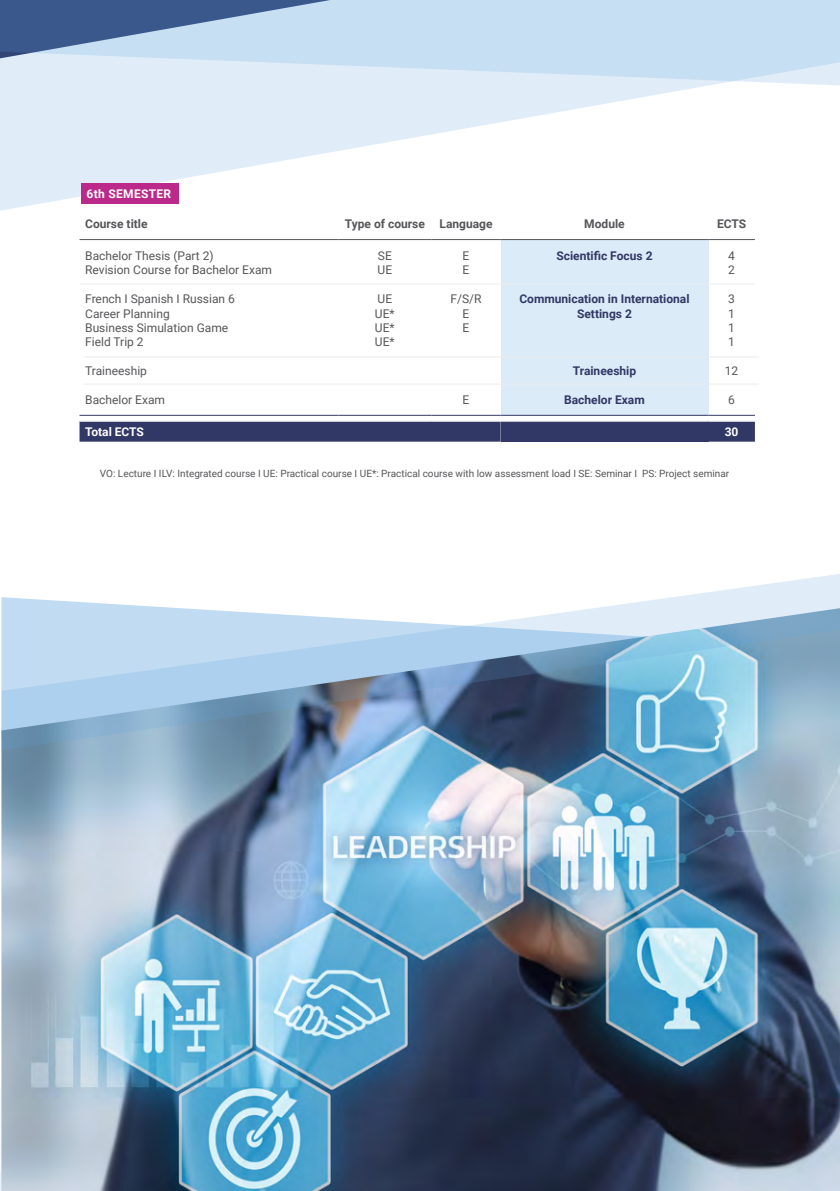
<style>
.page{position:relative;width:840px;height:1191px;background:#fff}
.page>*{position:absolute;margin:0;border:0;box-sizing:border-box;transform-origin:0 0}
.t1{font:12px/14.4px "Roboto";color:#555659}
.t2{font:700 12px/14.4px "Roboto";color:#323866;text-align:center}
.t3{font:700 12px "Roboto";color:#555659}
.t4{font:700 12px "Roboto";letter-spacing:.025em;color:#fff}
.t5{font:700 12px "Roboto";color:#fff}
.t6{font:10px "Roboto";color:#555659}
</style>
<div class="page">
<svg style="left:0;top:85px;width:839px;height:126px"></svg>
<svg style="left:0;top:0;width:839px;height:85px;background:#b9cfe5"></svg>
<svg style="left:839px;top:0;width:1px;height:86px"></svg>
<div style="left:81px;top:184px;width:97px;height:20px;background:#bb2a8a"></div>
<div style="left:500px;top:239px;width:208px;height:176px;background:#dbebf7"></div>
<div style="left:79px;top:422px;width:675px;height:20px;background:#323866"></div>
<div style="left:500px;top:421px;width:208px;height:21px;background:#323866"></div>
<hr style="left:79px;top:239px;width:259px;height:1px;background:#555659">
<hr style="left:338px;top:239px;width:93px;height:1px;background:#555659">
<hr style="left:431px;top:239px;width:69px;height:1px;background:#555659">
<hr style="left:500px;top:239px;width:208px;height:1px;background:#555659">
<hr style="left:708px;top:239px;width:46px;height:1px;background:#555659">
<hr style="left:79px;top:421px;width:259px;height:1px;background:#ddddde">
<hr style="left:338px;top:421px;width:93px;height:1px;background:#ddddde">
<hr style="left:431px;top:421px;width:69px;height:1px;background:#ddddde">
<hr style="left:708px;top:421px;width:46px;height:1px;background:#ddddde">
<hr style="left:500px;top:421px;width:208px;height:1px;background:#ddddde">
<hr style="left:79px;top:415px;width:259px;height:1px;background:#323866">
<hr style="left:338px;top:415px;width:93px;height:1px;background:#323866">
<hr style="left:431px;top:415px;width:69px;height:1px;background:#323866">
<hr style="left:500px;top:415px;width:208px;height:1px;background:#323866">
<hr style="left:708px;top:415px;width:46px;height:1px;background:#323866">
<img style="left:1px;top:750px;width:838px;height:441px">
<svg style="left:1px;top:574px;width:838px;height:176px"></svg>
<hr style="left:79px;top:283px;width:675px;height:1px;background:#ececed">
<hr style="left:84px;top:356px;width:674px;height:1px;background:#ececed">
<hr style="left:83px;top:383px;width:675px;height:1px;background:#ececed">
<svg style="left:839px;top:595px;width:1px;height:218px"></svg>
<p class="t4" style="left:87px;top:186px;width:86px">6th SEMESTER</p>
<p class="t3" style="left:85px;top:215px;width:64px">Course title</p>
<p class="t3" style="left:344px;top:215px;width:149px">Type of course Language</p>
<p class="t3" style="left:584px;top:215px;width:42px">Module</p>
<p class="t3" style="left:716px;top:215px;width:31px">ECTS</p>
<p class="t1" style="left:85px;top:248px;width:188px">Bachelor Thesis (Part 2)<br>Revision Course for Bachelor Exam</p>
<p class="t1" style="left:85px;top:291px;width:151px">French I Spanish I Russian 6<br>Career Planning<br>Business Simulation Game<br>Field Trip 2</p>
<p class="t1" style="left:85px;top:363px;width:63px">Traineeship</p>
<p class="t1" style="left:85px;top:392px;width:81px">Bachelor Exam</p>
<p class="t2" style="left:556px;top:248px;width:98px">Scientific Focus 2</p>
<p class="t2" style="left:519px;top:291px;width:171px">Communication in International<br>Settings 2</p>
<p class="t1" style="left:377px;top:248px;width:16px">SE<br>UE</p>
<p class="t1" style="left:375px;top:291px;width:21px">UE<br>UE*<br>UE*<br>UE*</p>
<p class="t1" style="left:462px;top:248px;width:8px">E<br>E</p>
<p class="t1" style="left:450px;top:291px;width:33px;text-align:center">F/S/R<br>E<br>E</p>
<p class="t1" style="left:727px;top:248px;width:8px">4<br>2</p>
<p class="t1" style="left:727px;top:291px;width:8px;text-align:justify">3<br>1<br>1<br>1</p>
<p class="t1" style="left:724px;top:363px;width:15px">12</p>
<p class="t1" style="left:727px;top:392px;width:8px">6</p>
<p class="t2" style="left:572px;top:363px;width:65px">Traineeship</p>
<p class="t2" style="left:564px;top:392px;width:82px">Bachelor Exam</p>
<p class="t1" style="left:462px;top:392px;width:8px">E</p>
<p class="t5" style="left:85px;top:423px;width:60px">Total ECTS</p>
<p class="t4" style="left:724px;top:423px;width:15px">30</p>
<p class="t6" style="left:100px;top:466px;width:630px">VO: Lecture I ILV: Integrated course I UE: Practical course I UE*: Practical course with low assessment load I SE: Seminar I PS: Project seminar</p>
</div>
